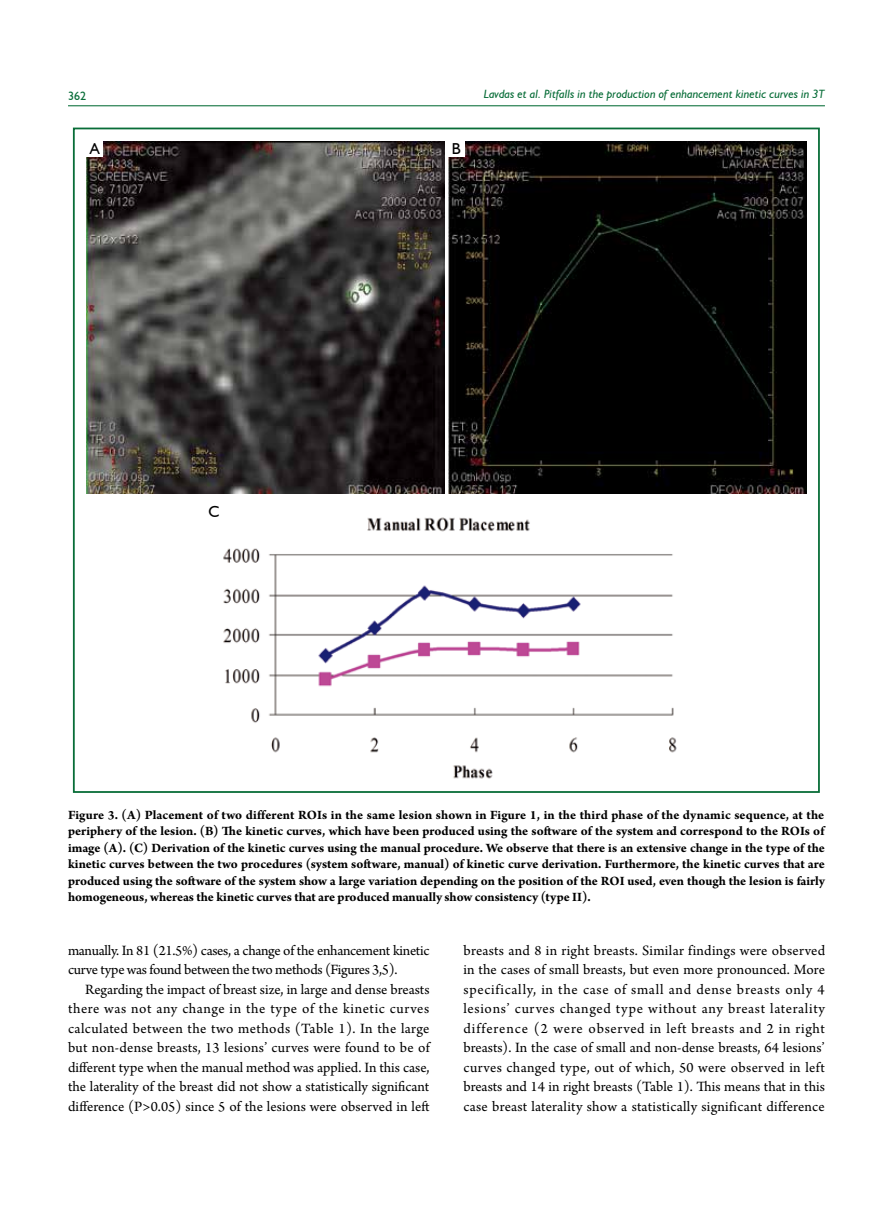
<style>
.page{position:relative;width:893px;height:1212px;background:#fff}
.page>*{position:absolute;margin:0;border:0;box-sizing:border-box;transform-origin:0 0}
.t1{font:15.9px "Humanist 521 BT";color:#000}
.t2{font:15px/19.5px "Arno Pro";color:#000;text-align:justify}
.t3{font:15px/19.5px "Arno Pro";letter-spacing:-.02em;color:#000}
.t4{font:700 13.5px/16.5px "Arno Pro";letter-spacing:-.005em;color:#000;text-align:justify}
.t5{font:italic 12px "Humanist 521 BT";color:#086d38}
.t6{font:12px "Humanist 521 BT";color:#086d38}
</style>
<div class="page">
<hr style="left:68px;top:105px;width:757px;height:1px;background:#086d38">
<img style="left:87px;top:141px;width:357px;height:352px">
<img style="left:449px;top:141px;width:357px;height:352px">
<div style="left:87px;top:141px;width:16px;height:16px;background:#fff"></div>
<div style="left:448px;top:141px;width:16px;height:16px;background:#fff"></div>
<img style="left:223px;top:517px;width:454px;height:262px">
<p class="t6" style="left:68px;top:88px;width:20px">362</p>
<p class="t5" style="left:484px;top:86px;width:342px">Lavdas et al. Pitfalls in the production of enhancement kinetic curves in 3T</p>
<p class="t1" style="left:90px;top:139px;width:11px">A</p>
<p class="t1" style="left:452px;top:139px;width:11px">B</p>
<p class="t1" style="left:209px;top:502px;width:12px">C</p>
<p class="t4" style="left:68px;top:807px;width:758px">Figure 3. (A) Placement of two different ROIs in the same lesion shown in Figure 1, in the third phase of the dynamic sequence, at the periphery of the lesion. (B) The kinetic curves, which have been produced using the software of the system and correspond to the ROIs of image (A). (C) Derivation of the kinetic curves using the manual procedure. We observe that there is an extensive change in the type of the kinetic curves between the two procedures (system software, manual) of kinetic curve derivation. Furthermore, the kinetic curves that are produced using the software of the system show a large variation depending on the position of the ROI used, even though the lesion is fairly homogeneous, whereas the kinetic curves that are produced manually show consistency (type II).</p>
<p class="t3" style="left:68px;top:941px;width:363px">manually. In 81 (21.5%) cases, a change of the enhancement kinetic curve type was found between the two methods (Figures 3,5).</p>
<p class="t2" style="left:68px;top:980px;width:363px;text-indent:17px">Regarding the impact of breast size, in large and dense breasts there was not any change in the type of the kinetic curves calculated between the two methods (Table 1). In the large but non-dense breasts, 13 lesions’ curves were found to be of different type when the manual method was applied. In this case, the laterality of the breast did not show a statistically significant difference (P&gt;0.05) since 5 of the lesions were observed in left</p>
<p class="t2" style="left:463px;top:941px;width:363px">breasts and 8 in right breasts. Similar findings were observed in the cases of small breasts, but even more pronounced. More specifically, in the case of small and dense breasts only 4 lesions’ curves changed type without any breast laterality difference (2 were observed in left breasts and 2 in right breasts). In the case of small and non-dense breasts, 64 lesions’ curves changed type, out of which, 50 were observed in left breasts and 14 in right breasts (Table 1). This means that in this case breast laterality show a statistically significant difference</p>
</div>
